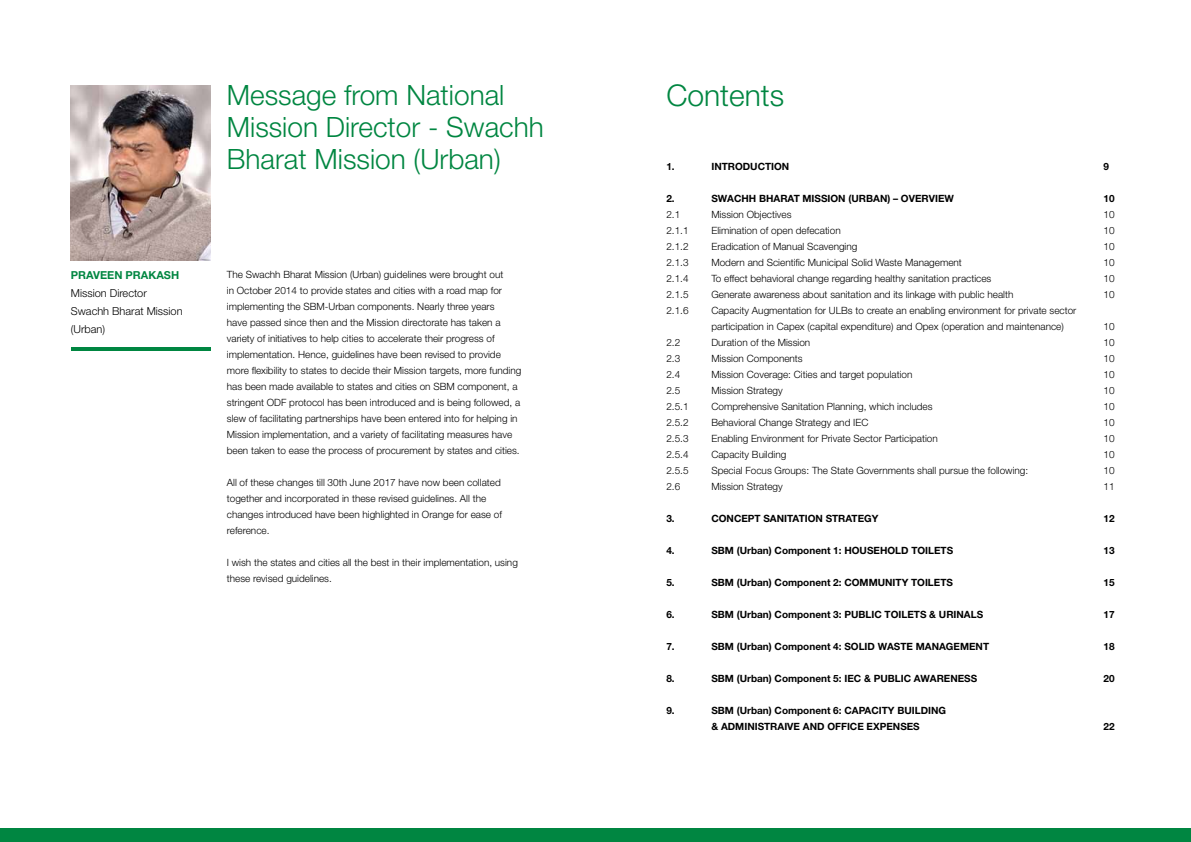
<style>
.page{position:relative;width:1191px;height:842px;background:#fff}
.page>*{position:absolute;margin:0;border:0;box-sizing:border-box;transform-origin:0 0}
.t1{font:300 30px "Helvetica Neue LT Std";color:#008641}
.t2{font:300 28px/32px "Helvetica Neue LT Std";color:#008641}
.t3{font:300 11px/18px "Helvetica Neue LT Std";color:#000}
.t4{font:700 11px "Helvetica Neue LT Std";color:#008641}
.t5{font:300 10px/16px "Helvetica Neue LT Std";color:#000}
.t6{font:700 10px/16px "Helvetica Neue LT Std";color:#000}
</style>
<div class="page">
<div style="left:0;top:828px;width:1191px;height:14px;background:#008641"></div>
<img style="left:71px;top:85px;width:140px;height:175px">
<hr style="left:71px;top:347px;width:140px;height:3px;background:#008641">
<p class="t4" style="left:71px;top:268px;width:38px">PRAVEEN</p>
<p class="t4" style="left:126px;top:268px;width:24px">PRAKA</p>
<p class="t4" style="left:164px;top:268px;width:15px">SH</p>
<p class="t3" style="left:71px;top:283px;width:113px">Mission Director<br>Swachh Bharat Mission (Urban)</p>
<h2 class="t2" style="left:227px;top:78px;width:318px">Message from National<br>Mission Director - Swachh<br>Bharat Mission (Urban)</h2>
<h1 class="t1" style="left:666px;top:77px;width:119px">Contents</h1>
<p class="t6" style="left:666px;top:158px;width:23px">1. INT</p>
<p class="t6" style="left:728px;top:158px;width:16px">RODU</p>
<p class="t6" style="left:757px;top:158px;width:14px">CTION</p>
<p class="t6" style="left:1103px;top:158px;width:7px">9</p>
<p class="t6" style="left:666px;top:190px;width:10px">2.</p>
<p class="t6" style="left:711px;top:190px;width:123px">SWACHH BHARAT MISSION</p>
<p class="t6" style="left:848px;top:190px;width:107px">(URBAN) – OVERVIEW</p>
<p class="t6" style="left:1103px;top:190px;width:13px">10</p>
<p class="t5" style="left:666px;top:206px;width:15px">2.1</p>
<p class="t5" style="left:711px;top:206px;width:82px">Mission Objectives</p>
<p class="t5" style="left:1103px;top:206px;width:13px">10</p>
<p class="t5" style="left:666px;top:222px;width:24px">2.1.1</p>
<p class="t5" style="left:711px;top:222px;width:131px">Elimination of open defecation</p>
<p class="t5" style="left:1103px;top:222px;width:13px">10</p>
<p class="t5" style="left:666px;top:238px;width:24px">2.1.2</p>
<p class="t5" style="left:711px;top:238px;width:147px">Eradication of Manual Scavenging</p>
<p class="t5" style="left:1103px;top:238px;width:13px">10</p>
<p class="t5" style="left:666px;top:254px;width:24px">2.1.3</p>
<p class="t5" style="left:711px;top:254px;width:252px">Modern and Scientific Municipal Solid Waste Management</p>
<p class="t5" style="left:1103px;top:254px;width:13px">10</p>
<p class="t5" style="left:666px;top:270px;width:24px">2.1.4</p>
<p class="t5" style="left:711px;top:270px;width:281px">To effect behavioral change regarding healthy sanitation practices</p>
<p class="t5" style="left:1103px;top:270px;width:13px">10</p>
<p class="t5" style="left:666px;top:286px;width:24px">2.1.5</p>
<p class="t5" style="left:711px;top:286px;width:303px">Generate awareness about sanitation and its linkage with public health</p>
<p class="t5" style="left:1103px;top:286px;width:13px">10</p>
<p class="t5" style="left:666px;top:302px;width:24px">2.1.6</p>
<p class="t5" style="left:711px;top:302px;width:366px">Capacity Augmentation for ULBs to create an enabling environment for private sector participation in Capex (capital expenditure) and Opex (operation and maintenance)</p>
<p class="t5" style="left:227px;top:266px;width:296px">The Swachh Bharat Mission (Urban) guidelines were brought out<br>in October 2014 to provide states and cities with a road map for implementing the SBM-Urban components. Nearly three years<br>have passed since then and the Mission directorate has taken a variety of initiatives to help cities to accelerate their progress of implementation. Hence, guidelines have been revised to provide more flexibility to states to decide their Mission targets, more funding has been made available to states and cities on SBM component, a stringent ODF protocol has been introduced and is being followed, a slew of facilitating partnerships have been entered into for helping in Mission implementation, and a variety of facilitating measures have been taken to ease the process of procurement by states and cities.</p>
<p class="t5" style="left:227px;top:474px;width:277px">All of these changes till 30th June 2017 have now been collated together and incorporated in these revised guidelines. All the changes introduced have been highlighted in Orange for ease of reference.</p>
<p class="t5" style="left:227px;top:554px;width:292px">I wish the states and cities all the best in their implementation, using these revised guidelines.</p>
<p class="t5" style="left:1103px;top:318px;width:13px">10</p>
<p class="t5" style="left:666px;top:334px;width:15px">2.2</p>
<p class="t5" style="left:711px;top:334px;width:100px">Duration of the Mission</p>
<p class="t5" style="left:1103px;top:334px;width:13px">10</p>
<p class="t5" style="left:666px;top:350px;width:15px">2.3</p>
<p class="t5" style="left:711px;top:350px;width:93px">Mission Components</p>
<p class="t5" style="left:1103px;top:350px;width:13px">10</p>
<p class="t5" style="left:666px;top:366px;width:15px">2.4</p>
<p class="t5" style="left:711px;top:366px;width:202px">Mission Coverage: Cities and target population</p>
<p class="t5" style="left:1103px;top:366px;width:13px">10</p>
<p class="t5" style="left:666px;top:382px;width:15px">2.5</p>
<p class="t5" style="left:711px;top:382px;width:73px">Mission Strategy</p>
<p class="t5" style="left:1103px;top:382px;width:13px">10</p>
<p class="t5" style="left:666px;top:398px;width:24px">2.5.1</p>
<p class="t5" style="left:711px;top:398px;width:223px">Comprehensive Sanitation Planning, which includes</p>
<p class="t5" style="left:1103px;top:398px;width:13px">10</p>
<p class="t5" style="left:666px;top:414px;width:24px">2.5.2</p>
<p class="t5" style="left:711px;top:414px;width:158px">Behavioral Change Strategy and IEC</p>
<p class="t5" style="left:1103px;top:414px;width:13px">10</p>
<p class="t5" style="left:666px;top:430px;width:24px">2.5.3</p>
<p class="t5" style="left:711px;top:430px;width:228px">Enabling Environment for Private Sector Participation</p>
<p class="t5" style="left:1103px;top:430px;width:13px">10</p>
<p class="t5" style="left:666px;top:446px;width:24px">2.5.4</p>
<p class="t5" style="left:711px;top:446px;width:76px">Capacity Building</p>
<p class="t5" style="left:1103px;top:446px;width:13px">10</p>
<p class="t5" style="left:666px;top:462px;width:24px">2.5.5</p>
<p class="t5" style="left:711px;top:462px;width:318px">Special Focus Groups: The State Governments shall pursue the following:</p>
<p class="t5" style="left:1103px;top:462px;width:13px">10</p>
<p class="t5" style="left:666px;top:478px;width:15px">2.6</p>
<p class="t5" style="left:711px;top:478px;width:73px">Mission Strategy</p>
<p class="t5" style="left:1103px;top:478px;width:13px">11</p>
<p class="t6" style="left:666px;top:510px;width:10px">3.</p>
<p class="t6" style="left:711px;top:510px;width:66px">CONCEPT SANITATION</p>
<p class="t6" style="left:825px;top:510px;width:28px">STRATEG</p>
<p class="t6" style="left:872px;top:510px;width:8px">Y</p>
<p class="t6" style="left:1103px;top:510px;width:13px">12</p>
<p class="t6" style="left:666px;top:542px;width:10px">4.</p>
<p class="t6" style="left:711px;top:542px;width:242px">SBM (Urban) Component 1: household toilets</p>
<p class="t6" style="left:1103px;top:542px;width:13px">13</p>
<p class="t6" style="left:666px;top:574px;width:10px">5.</p>
<p class="t6" style="left:711px;top:574px;width:174px">SBM (Urban) Component 2: COMMUNIT</p>
<p class="t6" style="left:901px;top:574px;width:17px">Y TOILET</p>
<p class="t6" style="left:946px;top:574px;width:8px">S</p>
<p class="t6" style="left:1103px;top:574px;width:13px">15</p>
<p class="t6" style="left:666px;top:606px;width:10px">6.</p>
<p class="t6" style="left:711px;top:606px;width:181px">SBM (Urban) Component 3: PUBLIC TOILET</p>
<p class="t6" style="left:920px;top:606px;width:41px">S &amp; URINAL</p>
<p class="t6" style="left:976px;top:606px;width:8px">S</p>
<p class="t6" style="left:1103px;top:606px;width:13px">17</p>
<p class="t6" style="left:666px;top:638px;width:10px">7.</p>
<p class="t6" style="left:711px;top:638px;width:147px">SBM (Urban) Component 4: SOLID</p>
<p class="t6" style="left:877px;top:638px;width:56px">WASTE MANAGE</p>
<p class="t6" style="left:960px;top:638px;width:15px">MENT</p>
<p class="t6" style="left:1103px;top:638px;width:13px">18</p>
<p class="t6" style="left:666px;top:670px;width:10px">8.</p>
<p class="t6" style="left:711px;top:670px;width:240px">SBM (Urban) Component 5: IEC &amp; PUBLIC AWARENE</p>
<p class="t6" style="left:964px;top:670px;width:14px">SS</p>
<p class="t6" style="left:1103px;top:670px;width:13px">20</p>
<p class="t6" style="left:666px;top:702px;width:10px">9.</p>
<p class="t6" style="left:711px;top:702px;width:200px">SBM (Urban) Component 6: CAPACITY BUILDING &amp; ADMINISTRAIVE AND</p>
<p class="t6" style="left:827px;top:718px;width:94px">OFFICE EXPENSES</p>
<p class="t6" style="left:1103px;top:718px;width:13px">22</p>
</div>
